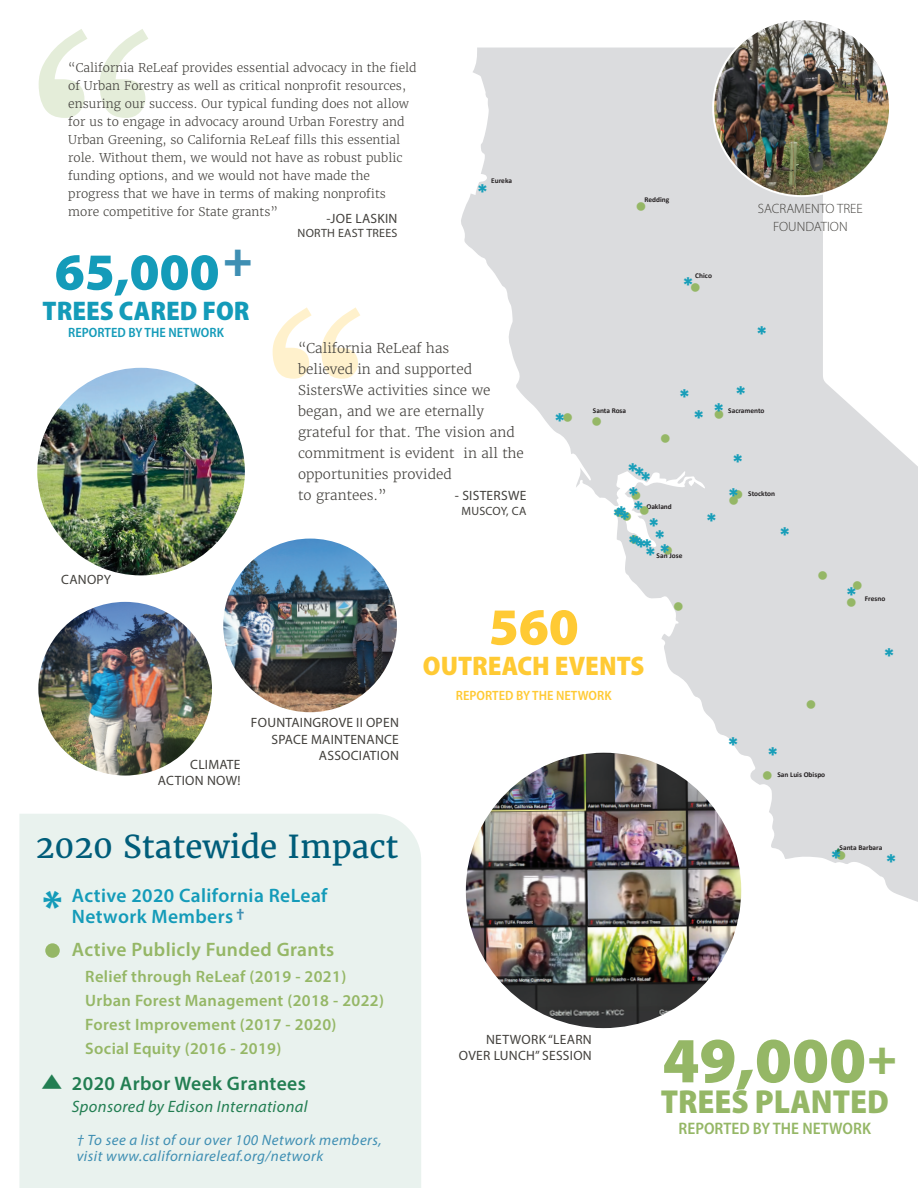
<style>
.page{position:relative;width:918px;height:1188px;background:#fff}
.page>*{position:absolute;margin:0;border:0;box-sizing:border-box;transform-origin:0 0}
.t1{font:337.5px "Georgia";color:#95b766}
.t2{font:270px "Georgia";color:#ffca34}
.t3{font:900 64.8px "Myriad Pro";color:#95b766}
.t4{font:900 52.35px "Myriad Pro";color:#149bb9}
.t5{font:900 52.35px "Myriad Pro";color:#ffca34}
.t6{font:900 49.5px "Myriad Pro";color:#95b766}
.t7{font:900 49.5px "Myriad Pro";color:#3f8fb3}
.t8{font:900 42.45px "Myriad Pro";color:#149bb9}
.Section_headers{font:900 semi-condensed 33.3px "Myriad Pro";color:#95b766}
.page_headers{font:31.5px "Merriweather";color:#005d7a}
.Section_headers-2{font:900 semi-condensed 27px "Myriad Pro";color:#ffca34}
.Section_headers-3{font:900 semi-condensed 27px "Myriad Pro";color:#149bb9}
.Network_Members{font:700 21.9px "Agency FB";color:#189eb9}
.Program_Titles{font:600 19.65px "Myriad Pro";letter-spacing:.02em;color:#227e52}
.Program_Titles-2{font:600 19.5px/21px "Myriad Pro";letter-spacing:.02em;color:#149bb9}
.Program_Titles-3{font:600 19.5px "Myriad Pro";letter-spacing:.02em;color:#95b766}
.Section_headers-4{font:600 semi-condensed 16.65px "Myriad Pro";color:#95b766}
.Program_Titles-4{font:600 16.5px "Myriad Pro";letter-spacing:.02em;color:#95b766}
.Program_Titles-5{font:italic 16.5px "Myriad Pro";letter-spacing:.02em;color:#227e52}
.Program_Titles-6{font:italic 15px/16.5px "Myriad Pro";letter-spacing:.03em;color:#3f8fb3}
.Program_Titles-7{font:700 15px "Myriad Pro";color:#3f8fb3}
.Serif_Quotes_Medium{font:300 13.5px/21px "Merriweather";color:#42403c}
.quote_names{font:13.5px/16.2px "Myriad Pro";letter-spacing:.02em;color:#42403c;text-align:right}
.t9{font:300 13.5px/18px "Myriad Pro";color:#42403c;text-align:center}
.Section_headers-5{font:600 semi-condensed 13.5px "Myriad Pro";color:#149bb9}
.Section_headers-6{font:600 semi-condensed 13.5px "Myriad Pro";color:#ffca34}
.Serif_Quotes_Small{font:300 12px/18px "Merriweather";color:#42403c}
.quote_names-2{font:12px "Myriad Pro";letter-spacing:.02em;color:#42403c}
.Active_Grants{font:8.55px "Webdings";color:#95b766}
.cities{font:700 7.35px "Calibri";color:#231f20}
</style>
<div class="page">
<div style="left:19px;top:814px;width:402px;height:374px;background:#e9f2ee"></div>
<svg style="left:461px;top:48px;width:457px;height:854px;fill:#dbdcde"></svg>
<img style="left:462px;top:749px;width:283px;height:278px">
<img style="left:36px;top:367px;width:210px;height:210px;border-radius:105px">
<img style="left:222px;top:538px;width:176px;height:175px;border-radius:88px">
<img style="left:37px;top:601px;width:176px;height:176px;border-radius:87px">
<div style="left:45px;top:943px;width:15px;height:15px;background:#95b766;border-radius:50%"></div>
<img style="left:713px;top:21px;width:177px;height:175px">
<img style="left:587px;top:869px;width:153px;height:58px">
<div style="left:458px;top:745px;width:291px;height:291px;border:8px solid #fff;border-radius:50%"></div>
<svg style="left:834px;top:848px;width:8px;height:6px"></svg>
<svg style="left:42px;top:1074px;width:20px;height:15px"></svg>
<h1 class="t1" style="left:26px;top:-40px;width:140px">“</h1>
<p class="Serif_Quotes_Small" style="left:68px;top:59px;width:350px">“California ReLeaf provides essential advocacy in the field of Urban Forestry as well as critical nonprofit resources, ensuring our success. Our typical funding does not allow for us to engage in advocacy around Urban Forestry and Urban Greening, so California ReLeaf fills this essential role. Without them, we would not have as robust public funding options, and we would not have made the progress that we have in terms of making nonprofits more competitive for State grants”</p>
<p class="quote_names" style="left:326px;top:210px;width:73px">-JOE LASKIN</p>
<p class="quote_names-2" style="left:298px;top:226px;width:101px">NORTH EAST TREES</p>
<p class="t4" style="left:55px;top:237px;width:166px">65,000</p>
<p class="t7" style="left:223px;top:226px;width:31px">+</p>
<p class="cities" style="left:491px;top:176px;width:22px">Eureka</p>
<p class="Network_Members" style="left:477px;top:180px;width:12px">*</p>
<p class="Section_headers-3" style="left:43px;top:293px;width:209px">TREES CARED FOR</p>
<p class="Section_headers-5" style="left:68px;top:324px;width:157px">REPORTED BY THE NETWORK</p>
<p class="quote_names" style="left:61px;top:571px;width:52px">CANOPY</p>
<h2 class="t2" style="left:262px;top:252px;width:112px">“</h2>
<p class="Serif_Quotes_Medium" style="left:298px;top:337px;width:227px">“California ReLeaf has<br>believed in and supported<br>SistersWe activities since we began, and we are eternally grateful for that. The vision and commitment is evident in all the opportunities provided<br>to grantees.”</p>
<p class="quote_names" style="left:455px;top:488px;width:73px">- SISTERSWE</p>
<p class="quote_names-2" style="left:462px;top:503px;width:66px">MUSCOY, CA</p>
<p class="Network_Members" style="left:555px;top:408px;width:12px">*</p>
<p class="Active_Grants" style="left:564px;top:414px;width:10px">■</p>
<p class="t5" style="left:489px;top:592px;width:92px">560</p>
<p class="cities" style="left:644px;top:194px;width:26px">Redding</p>
<p class="Active_Grants" style="left:637px;top:202px;width:10px">■</p>
<p class="cities" style="left:695px;top:270px;width:18px">Chico</p>
<p class="Network_Members" style="left:683px;top:272px;width:12px">*</p>
<p class="Active_Grants" style="left:691px;top:283px;width:10px">■</p>
<p class="t9" style="left:758px;top:200px;width:106px">SACRAMENTO TREE<br>FOUNDATION</p>
<p class="Network_Members" style="left:757px;top:321px;width:12px">*</p>
<p class="cities" style="left:593px;top:406px;width:35px">Santa Rosa</p>
<p class="Active_Grants" style="left:593px;top:417px;width:10px">■</p>
<p class="Network_Members" style="left:628px;top:458px;width:12px">*</p>
<p class="Network_Members" style="left:634px;top:462px;width:12px">*</p>
<p class="Network_Members" style="left:641px;top:467px;width:12px">*</p>
<p class="Active_Grants" style="left:661px;top:434px;width:10px">■</p>
<p class="Network_Members" style="left:679px;top:384px;width:12px">*</p>
<p class="Network_Members" style="left:694px;top:405px;width:12px">*</p>
<p class="Network_Members" style="left:736px;top:381px;width:12px">*</p>
<p class="Network_Members" style="left:714px;top:398px;width:12px">*</p>
<p class="cities" style="left:728px;top:405px;width:38px">Sacramento</p>
<p class="Active_Grants" style="left:715px;top:410px;width:10px">■</p>
<p class="Network_Members" style="left:733px;top:450px;width:12px">*</p>
<p class="Network_Members" style="left:628px;top:482px;width:12px">*</p>
<p class="Network_Members" style="left:634px;top:496px;width:12px">*</p>
<p class="Active_Grants" style="left:632px;top:491px;width:10px">■</p>
<p class="cities" style="left:646px;top:501px;width:27px">Oakland</p>
<p class="Network_Members" style="left:617px;top:501px;width:12px">*</p>
<p class="Network_Members" style="left:620px;top:506px;width:12px">*</p>
<p class="Active_Grants" style="left:640px;top:506px;width:10px">■</p>
<p class="Active_Grants" style="left:615px;top:508px;width:10px">■</p>
<p class="Active_Grants" style="left:623px;top:512px;width:10px">■</p>
<p class="Network_Members" style="left:613px;top:503px;width:12px">*</p>
<p class="Network_Members" style="left:649px;top:513px;width:12px">*</p>
<p class="Network_Members" style="left:655px;top:525px;width:12px">*</p>
<p class="Network_Members" style="left:628px;top:530px;width:12px">*</p>
<p class="Network_Members" style="left:636px;top:534px;width:12px">*</p>
<p class="Active_Grants" style="left:630px;top:535px;width:10px">■</p>
<p class="Network_Members" style="left:632px;top:531px;width:12px">*</p>
<p class="Network_Members" style="left:642px;top:534px;width:12px">*</p>
<p class="Network_Members" style="left:645px;top:543px;width:12px">*</p>
<p class="Network_Members" style="left:660px;top:539px;width:12px">*</p>
<p class="Active_Grants" style="left:663px;top:546px;width:10px">■</p>
<p class="cities" style="left:657px;top:550px;width:27px">San Jose</p>
<p class="Active_Grants" style="left:674px;top:602px;width:10px">■</p>
<p class="Network_Members" style="left:707px;top:508px;width:12px">*</p>
<p class="Network_Members" style="left:728px;top:483px;width:12px">*</p>
<p class="Active_Grants" style="left:734px;top:491px;width:10px">■</p>
<p class="cities" style="left:748px;top:488px;width:28px">Stockton</p>
<p class="Active_Grants" style="left:730px;top:496px;width:10px">■</p>
<p class="Network_Members" style="left:780px;top:522px;width:12px">*</p>
<p class="Active_Grants" style="left:819px;top:572px;width:10px">■</p>
<p class="Active_Grants" style="left:853px;top:581px;width:10px">■</p>
<p class="Network_Members" style="left:846px;top:583px;width:12px">*</p>
<p class="cities" style="left:865px;top:593px;width:22px">Fresno</p>
<p class="Active_Grants" style="left:847px;top:598px;width:10px">■</p>
<p class="quote_names" style="left:158px;top:756px;width:84px">CLIMATE<br>ACTION NOW!</p>
<p class="quote_names" style="left:251px;top:714px;width:149px">FOUNTAINGROVE II OPEN<br>SPACE MAINTENANCE<br>ASSOCIATION</p>
<p class="page_headers" style="left:36px;top:827px;width:364px">2020 Statewide Impact</p>
<p class="t8" style="left:43px;top:877px;width:21px">*</p>
<p class="Program_Titles-2" style="left:72px;top:885px;width:257px">Active 2020 California ReLeaf<br>Network Members</p>
<p class="Program_Titles-3" style="left:72px;top:937px;width:264px">Active Publicly Funded Grants</p>
<p class="Program_Titles-7" style="left:237px;top:904px;width:9px">†</p>
<p class="Program_Titles-4" style="left:85px;top:966px;width:262px">Relief through ReLeaf (2019 - 2021)</p>
<p class="Program_Titles-4" style="left:85px;top:990px;width:300px">Urban Forest Management (2018 - 2022)</p>
<p class="Program_Titles-4" style="left:85px;top:1014px;width:253px">Forest Improvement (2017 - 2020)</p>
<p class="Program_Titles-4" style="left:85px;top:1038px;width:198px">Social Equity (2016 - 2019)</p>
<p class="Program_Titles" style="left:72px;top:1071px;width:235px">2020 Arbor Week Grantees</p>
<p class="Program_Titles-5" style="left:72px;top:1096px;width:237px">Sponsored by Edison International</p>
<p class="Program_Titles-6" style="left:77px;top:1131px;width:306px">† To see a list of our over 100 Network members, visit www.californiareleaf.org/network</p>
<p class="Section_headers-2" style="left:423px;top:648px;width:223px">OUTREACH EVENTS</p>
<p class="Section_headers-6" style="left:456px;top:687px;width:157px">REPORTED BY THE NETWORK</p>
<p class="Network_Members" style="left:728px;top:732px;width:12px">*</p>
<p class="Network_Members" style="left:768px;top:742px;width:12px">*</p>
<p class="Active_Grants" style="left:807px;top:700px;width:10px">■</p>
<p class="Active_Grants" style="left:763px;top:771px;width:10px">■</p>
<p class="cities" style="left:778px;top:769px;width:49px">San Luis Obispo</p>
<p class="Network_Members" style="left:884px;top:643px;width:12px">*</p>
<p class="cities" style="left:840px;top:842px;width:44px">Santa Barbara</p>
<p class="Network_Members" style="left:831px;top:845px;width:12px">*</p>
<p class="Active_Grants" style="left:837px;top:851px;width:10px">■</p>
<p class="Network_Members" style="left:886px;top:849px;width:12px">*</p>
<p class="quote_names" style="left:459px;top:1031px;width:135px">NETWORK “LEARN<br>OVER LUNCH” SESSION</p>
<p class="t3" style="left:662px;top:1017px;width:205px">49,000</p>
<p class="t6" style="left:867px;top:1024px;width:31px">+</p>
<p class="Section_headers" style="left:661px;top:1080px;width:230px">TREES PLANTED</p>
<p class="Section_headers-4" style="left:679px;top:1118px;width:194px">REPORTED BY THE NETWORK</p>
</div>
